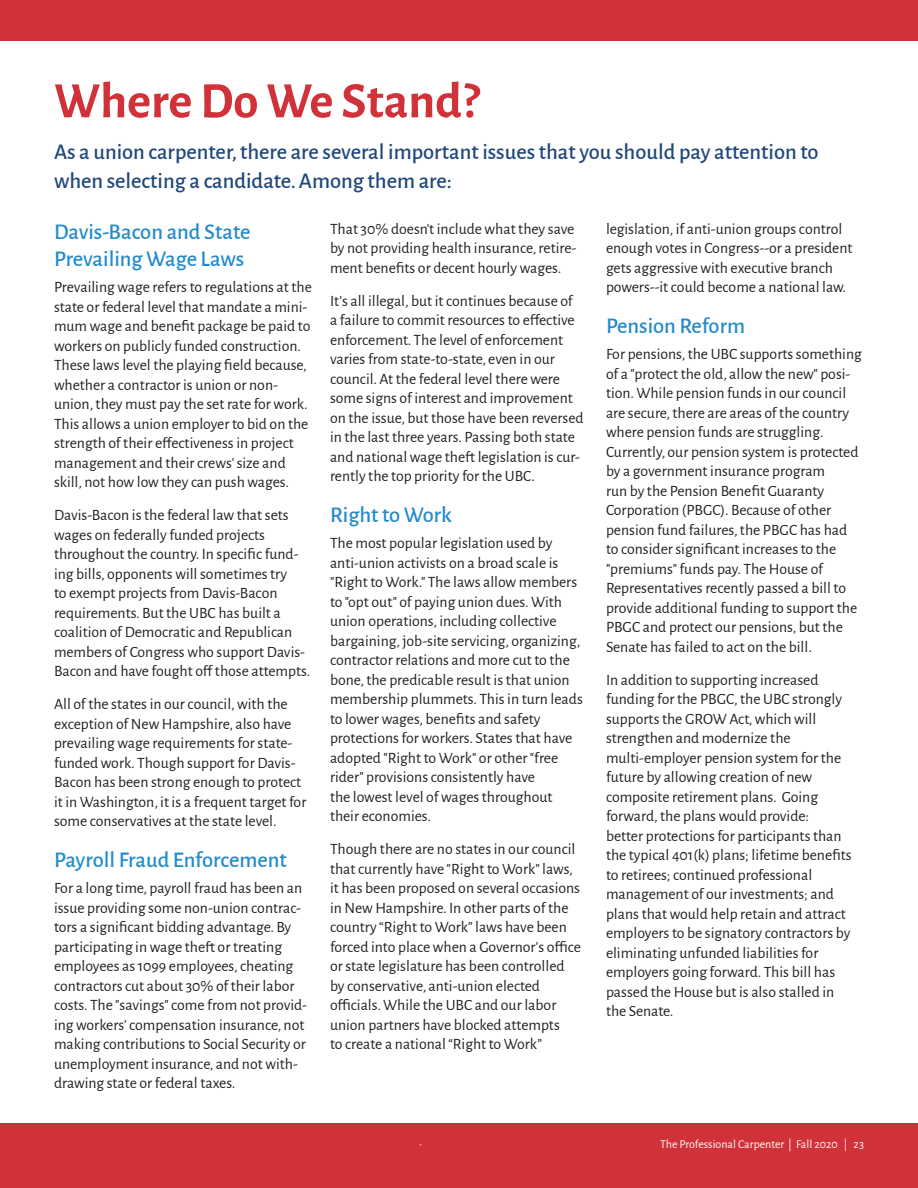
<style>
.page{position:relative;width:918px;height:1188px;background:#fff}
.page>*{position:absolute;margin:0;border:0;box-sizing:border-box;transform-origin:0 0}
.t1{font:700 51px "Alegreya Sans";color:#d13138}
.t2{font:500 22.5px/28.5px "Alegreya Sans";color:#20487b}
.t3{font:500 22.5px/27px "Alegreya Sans";color:#248bcb}
.t4{font:15.75px/19.5px "Alegreya Sans";color:#231f20}
.t5{font:12px "Alegreya Sans";color:#fff}
</style>
<div class="page">
<div style="left:0;top:1123px;width:918px;height:65px;background:#d13138"></div>
<div style="left:0;top:0;width:918px;height:40px;background:#d13138"></div>
<h1 class="t1" style="left:54px;top:64px;width:427px">Where Do We Stand?</h1>
<h2 class="t2" style="left:54px;top:137px;width:766px">As a union carpenter, there are several important issues that you should pay attention to when selecting a candidate. Among them are:</h2>
<h2 class="t3" style="left:54px;top:217px;width:198px">Davis-Bacon and State<br>Prevailing Wage Laws</h2>
<p class="t4" style="left:54px;top:277px;width:259px">Prevailing wage refers to regulations at the state or federal level that mandate a mini&shy;mum wage and benefit package be paid to workers on publicly funded construction.<br>These laws level the playing field because, whether a contractor is union or non&shy;union, they must pay the set rate for work.<br>This allows a union employer to bid on the strength of their effectiveness in project management and their crews' size and skill, not how low they can push wages.</p>
<p class="t4" style="left:54px;top:505px;width:258px">Davis-Bacon is the federal law that sets wages on federally funded projects throughout the country. In specific fund&shy;ing bills, opponents will sometimes try<br>to exempt projects from Davis-Bacon requirements. But the UBC has built a coalition of Democratic and Republican members of Congress who support Davis-Bacon and have fought off those attempts.</p>
<p class="t4" style="left:54px;top:694px;width:254px">All of the states in our council, with the exception of New Hampshire, also have prevailing wage requirements for state&shy;funded work. Though support for Davis-Bacon has been strong enough to protect it in Washington, it is a frequent target for some conservatives at the state level.</p>
<h2 class="t3" style="left:54px;top:845px;width:234px">Payroll Fraud Enforcement</h2>
<p class="t4" style="left:54px;top:878px;width:255px">For a long time, payroll fraud has been an issue providing some non-union contrac&shy;tors a significant bidding advantage. By participating in wage theft or treating employees as 1099 employees, cheating contractors cut about 30% of their labor costs. The "savings" come from not provid&shy;ing workers' compensation insurance, not making contributions to Social Security or unemployment insurance, and not with&shy;drawing state or federal taxes.</p>
<p class="t4" style="left:606px;top:218px;width:248px">legislation, if anti-union groups control enough votes in Congress--or a president gets aggressive with executive branch powers--it could become a national law.</p>
<h2 class="t3" style="left:606px;top:311px;width:141px">Pension Reform</h2>
<p class="t4" style="left:606px;top:344px;width:257px">For pensions, the UBC supports something of a "protect the old, allow the new" posi&shy;tion. While pension funds in our council are secure, there are areas of the country where pension funds are struggling.<br>Currently, our pension system is protected by a government insurance program<br>run by the Pension Benefit Guaranty Corporation (PBGC). Because of other pension fund failures, the PBGC has had to consider significant increases to the "premiums" funds pay. The House of Representatives recently passed a bill to provide additional funding to support the PBGC and protect our pensions, but the Senate has failed to act on the bill.</p>
<p class="t4" style="left:606px;top:669px;width:247px">In addition to supporting increased funding for the PBGC, the UBC strongly supports the GROW Act, which will strengthen and modernize the multi-employer pension system for the future by allowing creation of new composite retirement plans. Going forward, the plans would provide:<br>better protections for participants than the typical 401(k) plans; lifetime benefits to retirees; continued professional management of our investments; and plans that would help retain and attract employers to be signatory contractors by eliminating unfunded liabilities for employers going forward. This bill has passed the House but is also stalled in the Senate.</p>
<p class="t4" style="left:330px;top:218px;width:248px">That 30% doesn't include what they save by not providing health insurance, retire&shy;ment benefits or decent hourly wages.</p>
<p class="t4" style="left:330px;top:290px;width:255px">It's all illegal, but it continues because of a failure to commit resources to effective enforcement. The level of enforcement varies from state-to-state, even in our council. At the federal level there were some signs of interest and improvement on the issue, but those have been reversed in the last three years. Passing both state and national wage theft legislation is cur&shy;rently the top priority for the UBC.</p>
<h2 class="t3" style="left:330px;top:500px;width:123px">Right to Work</h2>
<p class="t4" style="left:330px;top:533px;width:254px">The most popular legislation used by anti-union activists on a broad scale is "Right to Work." The laws allow members to "opt out" of paying union dues. With union operations, including collective bargaining, job-site servicing, organizing, contractor relations and more cut to the bone, the predicable result is that union membership plummets. This in turn leads to lower wages, benefits and safety protections for workers. States that have adopted "Right to Work" or other "free rider" provisions consistently have<br>the lowest level of wages throughout their economies.</p>
<p class="t4" style="left:330px;top:838px;width:252px">Though there are no states in our council that currently have "Right to Work" laws, it has been proposed on several occasions in New Hampshire. In other parts of the country “Right to Work” laws have been forced into place when a Governor's office or state legislature has been controlled by conservative, anti-union elected officials. While the UBC and our labor union partners have blocked attempts<br>to create a national “Right to Work”</p>
<p class="t5" style="left:419px;top:1136px;width:5px">•</p>
<p class="t5" style="left:660px;top:1136px;width:205px">The Professional Carpenter | Fall 2020 | 23</p>
</div>
